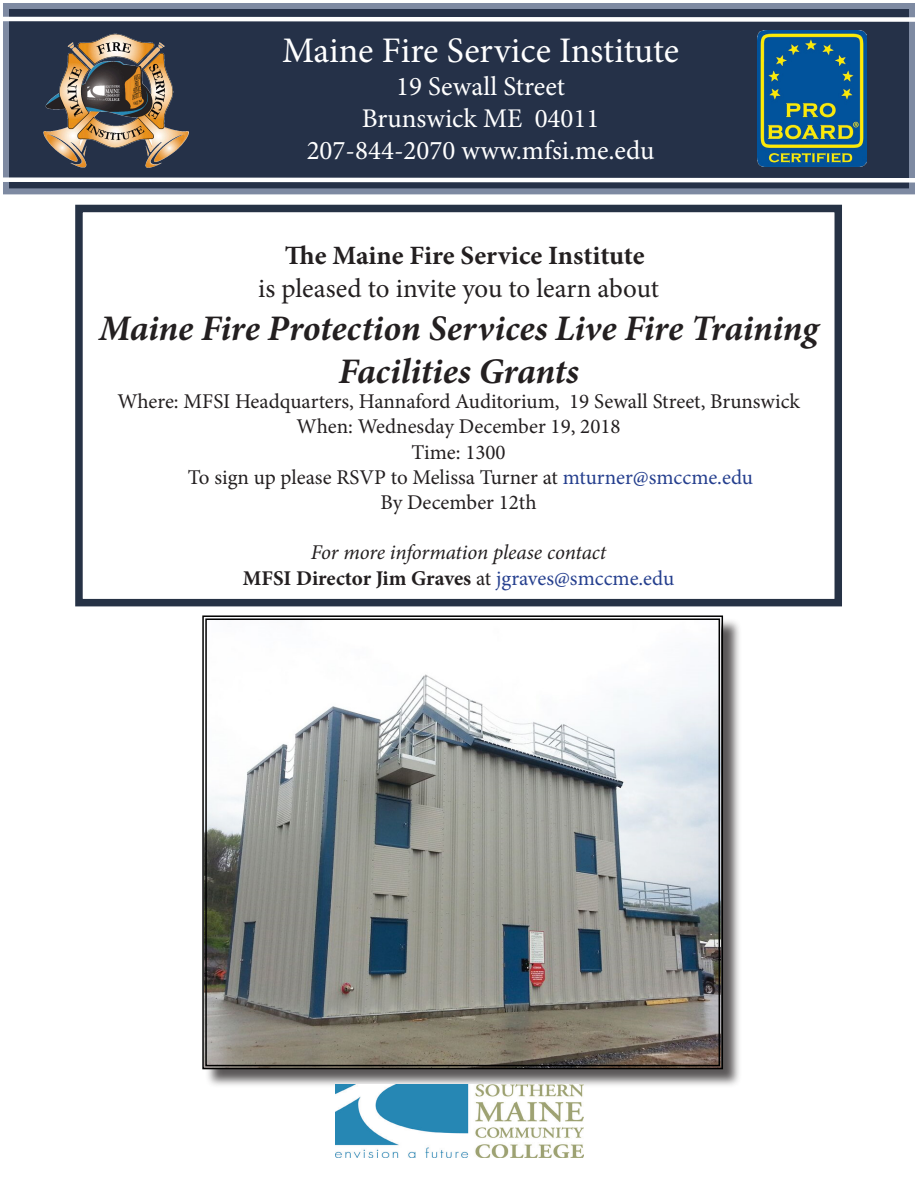
<style>
.page{position:relative;width:918px;height:1188px;background:#fff}
.page>*{position:absolute;margin:0;border:0;box-sizing:border-box;transform-origin:0 0}
.t1{font:italic 700 36px "Minion Pro";letter-spacing:-.005em;color:#231f20}
.t2{font:36px "Minion Pro";letter-spacing:-.005em;color:#fff}
.t3{font:27px "Minion Pro";color:#fff}
.t4{font:27px "Minion Pro";letter-spacing:-.005em;color:#231f20}
.t5{font:700 26.4px "Minion Pro";letter-spacing:-.005em;color:#231f20}
.t6{font:21px "Minion Pro";color:#231f20}
.t7{font:700 21px "Minion Pro";color:#231f20}
.t8{font:italic 21px "Minion Pro";letter-spacing:-.01em;color:#231f20}
.s1{color:#253f8e}
.s2{font-weight:400}
.s3{font-weight:400;color:#253f8e}
</style>
<div class="page">
<svg style="left:75px;top:204px;width:767px;height:1px"></svg>
<div style="left:6px;top:6px;width:906px;height:185px;background:#253148"></div>
<div style="left:3px;top:3px;width:912px;height:191px;border:6px solid #7e8aa2"></div>
<svg style="left:3px;top:14px;width:912px;height:10px"></svg>
<svg style="left:3px;top:175px;width:912px;height:10px"></svg>
<div style="left:75px;top:205px;width:767px;height:401px;border:8px solid #263245"></div>
<div style="left:205px;top:618px;width:537px;height:470px;background:#231f20;opacity:.75"></div>
<svg style="left:202px;top:615px;width:522px;height:455px"></svg>
<img style="left:336px;top:1084px;width:248px;height:73px">
<img style="left:43px;top:33px;width:146px;height:135px">
<img style="left:758px;top:30px;width:108px;height:137px">
<p class="t2" style="left:282px;top:27px;width:398px">Maine Fire Service Institute</p>
<p class="t3" style="left:396px;top:68px;width:171px">19 Sewall Street</p>
<p class="t3" style="left:362px;top:100px;width:239px">Brunswick ME 04011</p>
<p class="t3" style="left:307px;top:133px;width:349px">207-844-2070 www.mfsi.me.edu</p>
<p class="t5" style="left:285px;top:237px;width:361px">The Maine Fire Service Institute</p>
<p class="t4" style="left:258px;top:270px;width:402px">is pleased to invite you to learn about</p>
<p class="t1" style="left:99px;top:303px;width:721px">Maine Fire Protection Services Live Fire Training</p>
<p class="t1" style="left:338px;top:346px;width:242px">Facilities Grants</p>
<p class="t6" style="left:117px;top:387px;width:684px">Where: MFSI Headquarters, Hannaford Auditorium, 19 Sewall Street, Brunswick</p>
<p class="t6" style="left:297px;top:413px;width:326px">When: Wednesday December 19, 2018</p>
<p class="t6" style="left:412px;top:438px;width:96px">Time: 1300</p>
<p class="t6" style="left:188px;top:463px;width:567px">To sign up please RSVP to Melissa Turner at <span class="s1">mturner@smccme.edu</span></p>
<p class="t6" style="left:381px;top:488px;width:158px">By December 12th</p>
<p class="t8" style="left:311px;top:538px;width:297px">For more information please contact</p>
<p class="t7" style="left:243px;top:563px;width:433px">MFSI Director Jim Graves <span class="s2">at</span> <span class="s3">jgraves@smccme.edu</span></p>
</div>
